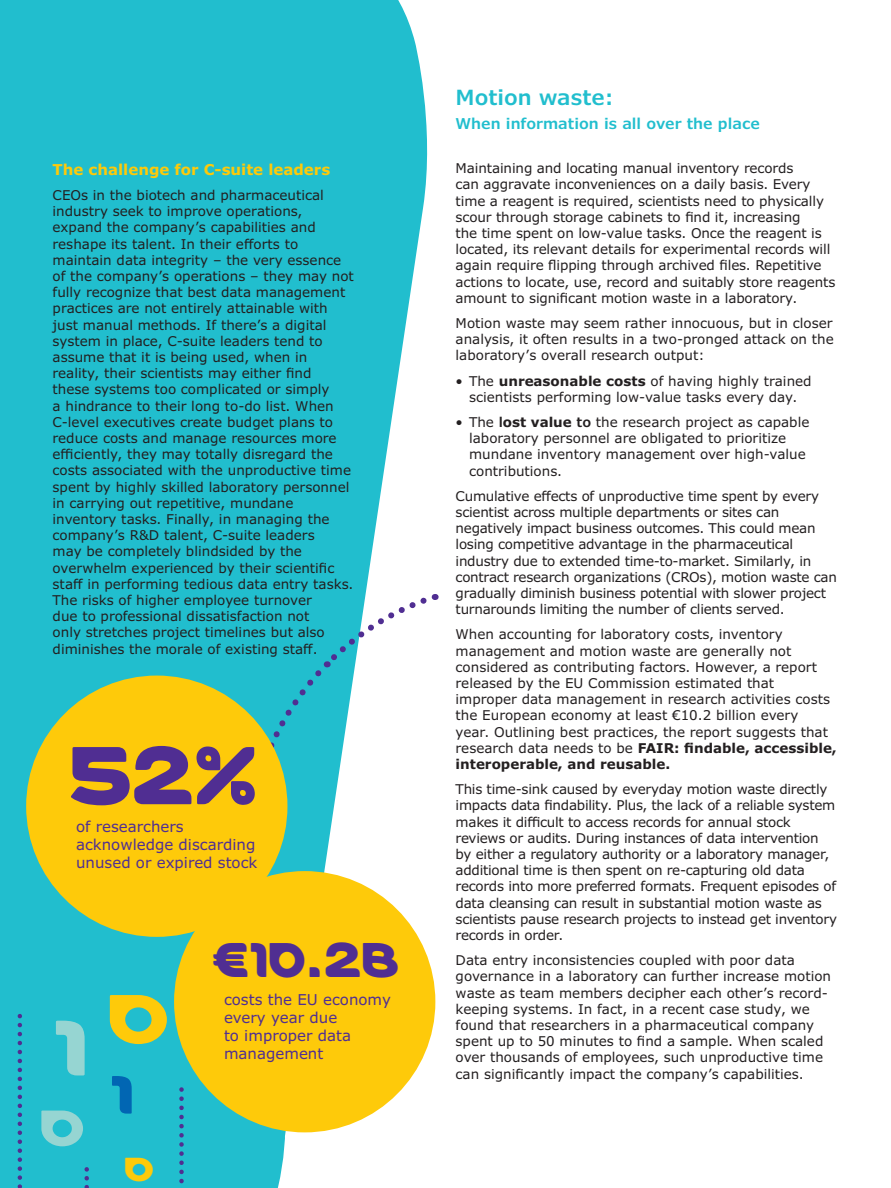
<style>
.page{position:relative;width:891px;height:1188px;background:#fff}
.page>*{position:absolute;margin:0;border:0;box-sizing:border-box;transform-origin:0 0}
.Body_Copy_9_11{font:83.1px "Merck";color:#502e92}
.t1{font:79.8px "Merck";color:#96d5d2;scale:1.16 1}
.t2{font:70.05px "Merck";color:#feca0a;scale:1.16 1}
.t3{font:54.75px "Merck";color:#0166b3;scale:1.16 1}
.t4{font:51.15px "Merck";color:#96d5d2;scale:1.16 1}
.Body_Copy_9_11-2{font:49.5px "Merck";color:#502e92}
.t5{font:33.9px "Merck";color:#feca0a;scale:1.16 1}
.Body_Copy_9_11-3{font:600 21px "Verdana Pro";color:#21bece}
.Body_Copy_9_11-4{font:15px/18px "Verdana Pro";color:#502e92}
.Body_Copy_9_11-5{font:600 15px "Verdana Pro";color:#21bece}
.Body_Copy_9_11-6{font:700 15px "Verdana Pro";color:#feca0a}
.Body_Copy_9_11-7{font:13.5px/16.2px "Verdana Pro";color:#231f20}
.Body_Copy_9_11-8{font:13.5px/16.2px "Verdana Pro";letter-spacing:-.02em;color:#231f20}
.s1{font-weight:700}
.s2{font-weight:600}
</style>
<div class="page">
<svg style="left:0;top:0;width:435px;height:1188px;background:#34c3d2"></svg>
<svg style="left:233px;top:593px;width:203px;height:327px"></svg>
<div style="left:26px;top:676px;width:261px;height:261px;background:#feca0a;border-radius:50%"></div>
<div style="left:174px;top:871px;width:261px;height:261px;background:#feca0a;border-radius:50%"></div>
<svg style="left:84px;top:1163px;width:5px;height:25px"></svg>
<svg style="left:179px;top:1089px;width:5px;height:99px"></svg>
<svg style="left:18px;top:1016px;width:4px;height:172px"></svg>
<p class="Body_Copy_9_11-6" style="left:53px;top:160px;width:279px">The challenge for C-suite leaders</p>
<p class="Body_Copy_9_11-7" style="left:53px;top:187px;width:303px">CEOs in the biotech and pharmaceutical industry seek to improve operations, expand the company’s capabilities and reshape its talent. In their efforts to maintain data integrity – the very essence of the company’s operations – they may not fully recognize that best data management practices are not entirely attainable with just manual methods. If there’s a digital system in place, C-suite leaders tend to assume that it is being used, when in reality, their scientists may either find<br>these systems too complicated or simply<br>a hindrance to their long to-do list. When C-level executives create budget plans to reduce costs and manage resources more efficiently, they may totally disregard the costs associated with the unproductive time spent by highly skilled laboratory personnel in carrying out repetitive, mundane inventory tasks. Finally, in managing the company’s R&amp;D talent, C-suite leaders<br>may be completely blindsided by the overwhelm experienced by their scientific staff in performing tedious data entry tasks.<br>The risks of higher employee turnover<br>due to professional dissatisfaction not<br>only stretches project timelines but also diminishes the morale of existing staff.</p>
<p class="Body_Copy_9_11" style="left:70px;top:726px;width:190px">52%</p>
<p class="Body_Copy_9_11-4" style="left:76px;top:818px;width:183px">of researchers acknowledge discarding unused or expired stock</p>
<h2 class="t1" style="left:55px;top:1000px;width:32px">1</h2>
<h3 class="t4" style="left:41px;top:1098px;width:40px">0</h3>
<h3 class="t2" style="left:109px;top:977px;width:54px">0</h3>
<h3 class="t3" style="left:111px;top:1062px;width:22px">1</h3>
<h3 class="t5" style="left:125px;top:1149px;width:27px">0</h3>
<p class="Body_Copy_9_11-2" style="left:213px;top:930px;width:188px">€10.2B</p>
<p class="Body_Copy_9_11-4" style="left:224px;top:990px;width:168px">costs the EU economy every year due<br>to improper data management</p>
<p class="Body_Copy_9_11-3" style="left:456px;top:84px;width:160px">Motion waste:</p>
<p class="Body_Copy_9_11-5" style="left:456px;top:114px;width:306px">When information is all over the place</p>
<p class="Body_Copy_9_11-7" style="left:456px;top:160px;width:381px">Maintaining and locating manual inventory records<br>can aggravate inconveniences on a daily basis. Every time a reagent is required, scientists need to physically scour through storage cabinets to find it, increasing<br>the time spent on low-value tasks. Once the reagent is located, its relevant details for experimental records will again require flipping through archived files. Repetitive actions to locate, use, record and suitably store reagents amount to significant motion waste in a laboratory.</p>
<p class="Body_Copy_9_11-7" style="left:456px;top:315px;width:380px;text-align:justify">Motion waste may seem rather innocuous, but in closer analysis, it often results in a two-pronged attack on the laboratory’s overall research output:</p>
<p class="Body_Copy_9_11-7" style="left:456px;top:373px;width:358px;text-align:center">• The <span class="s1">unreasonable costs</span> of having highly trained scientists performing low-value tasks every day.</p>
<p class="Body_Copy_9_11-7" style="left:469px;top:414px;width:342px;text-indent:-14px">• The <span class="s2">l</span><span class="s1">ost value</span> <span class="s2">to</span> the research project as capable laboratory personnel are obligated to prioritize mundane inventory management over high-value contributions.</p>
<p class="Body_Copy_9_11-8" style="left:456px;top:488px;width:383px">Cumulative effects of unproductive time spent by every scientist across multiple departments or sites can negatively impact business outcomes. This could mean losing competitive advantage in the pharmaceutical industry due to extended time-to-market. Similarly, in contract research organizations (CROs), motion waste can gradually diminish business potential with slower project turnarounds limiting the number of clients served.</p>
<p class="Body_Copy_9_11-7" style="left:456px;top:627px;width:383px">When accounting for laboratory costs, inventory management and motion waste are generally not considered as contributing factors. However, a report released by the EU Commission estimated that improper data management in research activities costs the European economy at least €10.2 billion every<br>year. Outlining best practices, the report suggests that research data needs to be <span class="s1">FAIR: findable, accessible, interoperable, and reusable.</span></p>
<p class="Body_Copy_9_11-8" style="left:456px;top:781px;width:383px">This time-sink caused by everyday motion waste directly impacts data findability. Plus, the lack of a reliable system makes it difficult to access records for annual stock reviews or audits. During instances of data intervention by either a regulatory authority or a laboratory manager, additional time is then spent on re-capturing old data records into more preferred formats. Frequent episodes of data cleansing can result in substantial motion waste as scientists pause research projects to instead get inventory records in order.</p>
<p class="Body_Copy_9_11-7" style="left:456px;top:952px;width:377px">Data entry inconsistencies coupled with poor data governance in a laboratory can further increase motion waste as team members decipher each other’s record&shy;keeping systems. In fact, in a recent case study, we found that researchers in a pharmaceutical company spent up to 50 minutes to find a sample. When scaled over thousands of employees, such unproductive time can significantly impact the company’s capabilities.</p>
</div>
